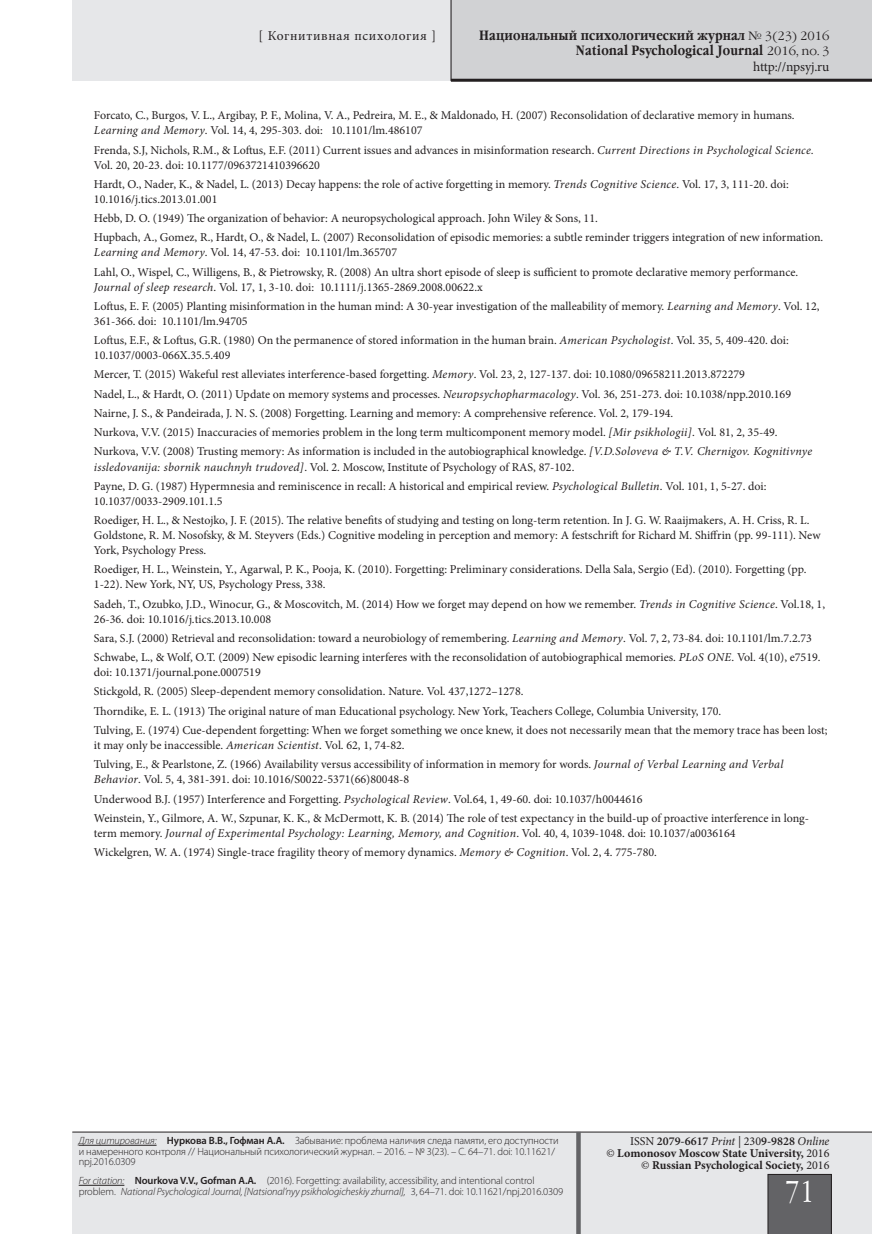
<style>
.page{position:relative;width:872px;height:1234px;background:#fff}
.page>*{position:absolute;margin:0;border:0;box-sizing:border-box;transform-origin:0 0}
.t1{font:30px "Garamond Narrow C";color:#fff}
.t2{font:700 13.5px/15px "Garamond Narrow C";letter-spacing:.01em;color:#231f20;text-align:right}
.t3{font:13.5px "Minion Pro";letter-spacing:.045em;color:#231f20}
.t4{font:13.5px "Minion Pro";letter-spacing:-.015em;color:#231f20}
.t5{font:12px/19.2px "Minion Pro";color:#231f20}
.t6{font:700 12px/12px "Minion Pro";color:#231f20;text-align:right}
.t7{font:300 10.5px/10.5px "Myriad Pro";letter-spacing:-.01em;color:#231f20}
.s1{font-family:"Garamond C";font-weight:400;font-size:12px}
.s2{font-style:italic}
.s3{font-weight:600}
.s4{font-weight:400}
.s5{font-weight:400;font-style:italic}
</style>
<div class="page">
<div style="left:72px;top:0;width:800px;height:81px;background:#e6e7e9"></div>
<div style="left:451px;top:0;width:421px;height:81px;background:#d1d2d4"></div>
<div style="left:72px;top:1132px;width:800px;height:101px;background:#e6e7e9"></div>
<hr style="left:72px;top:1131px;width:800px;height:1px;background:#231f20">
<div style="left:767px;top:1173px;width:64px;height:60px;background:#636366"></div>
<hr style="left:451px;top:79px;width:421px;height:3px;background:#231f20">
<div style="left:576px;top:1131px;width:5px;height:102px;background:#636366"></div>
<hr style="left:451px;top:0;width:1px;height:81px;background:#231f20">
<hr style="left:79px;top:1144px;width:78px;height:1px;background:#231f20">
<hr style="left:79px;top:1184px;width:45px;height:1px;background:#231f20">
<p class="t3" style="left:259px;top:26px;width:179px">[ Когнитивная психология ]</p>
<p class="t2" style="left:479px;top:28px;width:352px">Национальный психологический журнал <span class="s1">№ 3(23) 2016<br></span>National Psychological Journal <span class="s1">2016, no. 3</span></p>
<p class="t4" style="left:753px;top:57px;width:78px">http://npsyj.ru</p>
<p class="t5" style="left:94px;top:108px;width:702px;line-height:15px">Forcato, C., Burgos, V. L., Argibay, P. F., Molina, V. A., Pedreira, M. E., &amp; Maldonado, H. (2007) Reconsolidation of declarative memory in humans.<br><span class="s2">Learning and Memory</span>. Vol. 14, 4, 295-303. doi: 10.1101/lm.486107</p>
<p class="t5" style="left:94px;top:142px;width:721px;line-height:15px">Frenda, S.J, Nichols, R.M., &amp; Loftus, E.F. (2011) Current issues and advances in misinformation research. <span class="s2">Current Directions in Psychological Science.<br></span>Vol. 20, 20-23. doi: 10.1177/0963721410396620</p>
<p class="t5" style="left:94px;top:176px;width:696px;line-height:15px">Hardt, O., Nader, K., &amp; Nadel, L. (2013) Decay happens: the role of active forgetting in memory. <span class="s2">Trends Cognitive Science</span>. Vol. 17, 3, 111-20. doi:<br>10.1016/j.tics.2013.01.001</p>
<p class="t5" style="left:94px;top:209px;width:731px">Hebb, D. O. (1949) The organization of behavior: A neuropsychological approach. John Wiley &amp; Sons, 11.<br>Hupbach, A., Gomez, R., Hardt, O., &amp; Nadel, L. (2007) Reconsolidation of episodic memories: a subtle reminder triggers integration of new information.</p>
<p class="t5" style="left:94px;top:243px;width:705px"><span class="s2">Learning and Memory</span>. Vol. 14, 47-53. doi: 10.1101/lm.365707<br>Lahl, O., Wispel, C., Willigens, B., &amp; Pietrowsky, R. (2008) An ultra short episode of sleep is sufficient to promote declarative memory performance.</p>
<p class="t5" style="left:94px;top:277px;width:727px"><span class="s2">Journal of sleep research</span>. Vol. 17, 1, 3-10. doi: 10.1111/j.1365-2869.2008.00622.x<br>Loftus, E. F. (2005) Planting misinformation in the human mind: A 30-year investigation of the malleability of memory. <span class="s2">Learning and Memory</span>. Vol. 12,</p>
<p class="t5" style="left:94px;top:311px;width:696px">361-366. doi: 10.1101/lm.94705<br>Loftus, E.F., &amp; Loftus, G.R. (1980) On the permanence of stored information in the human brain. <span class="s2">American Psychologist</span>. Vol. 35, 5, 409-420. doi:</p>
<p class="t5" style="left:94px;top:346px;width:720px">10.1037/0003-066X.35.5.409<br>Mercer, T. (2015) Wakeful rest alleviates interference-based forgetting. <span class="s2">Memory</span>. Vol. 23, 2, 127-137. doi: 10.1080/09658211.2013.872279<br>Nadel, L., &amp; Hardt, O. (2011) Update on memory systems and processes. <span class="s2">Neuropsychopharmacology</span>. Vol. 36, 251-273. doi: 10.1038/npp.2010.169<br>Nairne, J. S., &amp; Pandeirada, J. N. S. (2008) Forgetting. Learning and memory: A comprehensive reference. Vol. 2, 179-194.<br>Nurkova, V.V. (2015) Inaccuracies of memories problem in the long term multicomponent memory model. <span class="s2">[Mir psikhologii]</span>. Vol. 81, 2, 35-49.<br>Nurkova, V.V. (2008) Trusting memory: As information is included in the autobiographical knowledge. <span class="s2">[V.D.Soloveva &amp; T.V. Chernigov. Kognitivnye</span></p>
<p class="t5" style="left:94px;top:457px;width:674px"><span class="s2">issledovanija: sbornik nauchnyh trudoved]</span>. Vol. 2. Moscow, Institute of Psychology of RAS, 87-102.<br>Payne, D. G. (1987) Hypermnesia and reminiscence in recall: A historical and empirical review. <span class="s2">Psychological Bulletin</span>. Vol. 101, 1, 5-27. doi:</p>
<p class="t5" style="left:94px;top:491px;width:717px">10.1037/0033-2909.101.1.5<br>Roediger, H. L., &amp; Nestojko, J. F. (2015). The relative benefits of studying and testing on long-term retention. In J. G. W. Raaijmakers, A. H. Criss, R. L.</p>
<p class="t5" style="left:94px;top:527px;width:728px;line-height:15px">Goldstone, R. M. Nosofsky, &amp; M. Steyvers (Eds.) Cognitive modeling in perception and memory: A festschrift for Richard M. Shiffrin (pp. 99-111). New<br>York, Psychology Press.</p>
<p class="t5" style="left:94px;top:562px;width:714px;line-height:15px">Roediger, H. L., Weinstein, Y., Agarwal, P. K., Pooja, K. (2010). Forgetting: Preliminary considerations. Della Sala, Sergio (Ed). (2010). Forgetting (pp.<br>1-22). New York, NY, US, Psychology Press, 338.</p>
<p class="t5" style="left:94px;top:596px;width:732px;line-height:15px">Sadeh, T., Ozubko, J.D., Winocur, G., &amp; Moscovitch, M. (2014) How we forget may depend on how we remember. <span class="s2">Trends in Cognitive Science</span>. Vol.18, 1,<br>26-36. doi: 10.1016/j.tics.2013.10.008</p>
<p class="t5" style="left:94px;top:628px;width:728px">Sara, S.J. (2000) Retrieval and reconsolidation: toward a neurobiology of remembering. <span class="s2">Learning and Memory</span>. Vol. 7, 2, 73-84. doi: 10.1101/lm.7.2.73<br>Schwabe, L., &amp; Wolf, O.T. (2009) New episodic learning interferes with the reconsolidation of autobiographical memories. <span class="s2">PLoS ONE</span>. Vol. 4(10), e7519.</p>
<p class="t5" style="left:94px;top:662px;width:735px">doi: 10.1371/journal.pone.0007519<br>Stickgold, R. (2005) Sleep-dependent memory consolidation. Nature. Vol. 437,1272–1278.<br>Thorndike, E. L. (1913) The original nature of man Educational psychology. New York, Teachers College, Columbia University, 170.<br>Tulving, E. (1974) Cue-dependent forgetting: When we forget something we once knew, it does not necessarily mean that the memory trace has been lost;</p>
<p class="t5" style="left:94px;top:735px;width:691px">it may only be inaccessible. <span class="s2">American Scientist</span>. Vol. 62, 1, 74-82.<br>Tulving, E., &amp; Pearlstone, Z. (1966) Availability versus accessibility of information in memory for words. <span class="s2">Journal of Verbal Learning and Verbal</span></p>
<p class="t5" style="left:94px;top:769px;width:716px"><span class="s2">Behavior</span>. Vol. 5, 4, 381-391. doi: 10.1016/S0022-5371(66)80048-8<br>Underwood B.J. (1957) Interference and Forgetting. <span class="s2">Psychological Review</span>. Vol.64, 1, 49-60. doi: 10.1037/h0044616<br>Weinstein, Y., Gilmore, A. W., Szpunar, K. K., &amp; McDermott, K. B. (2014) The role of test expectancy in the build-up of proactive interference in long-</p>
<p class="t5" style="left:94px;top:823px;width:643px">term memory. <span class="s2">Journal of Experimental Psychology: Learning, Memory, and Cognition</span>. Vol. 40, 4, 1039-1048. doi: 10.1037/a0036164<br>Wickelgren, W. A. (1974) Single-trace fragility theory of memory dynamics. <span class="s2">Memory &amp; Cognition</span>. Vol. 2, 4. 775-780.</p>
<p class="t7" style="left:79px;top:1134px;width:481px"><span class="s2">Для цитирования:</span> <span class="s3">Нуркова В.В., Гофман А.А.</span> Забывание: проблема наличия следа памяти, его доступности и намеренного контроля // Национальный психологический журнал. – 2016. – № 3(23). – С. 64–71. doi: 10.11621/ npj.2016.0309</p>
<p class="t7" style="left:79px;top:1174px;width:486px"><span class="s2">For citation:</span> <span class="s3">Nourkova V.V., Gofman A.A.</span> (2016). Forgetting: availability, accessibility, and intentional control problem. <span class="s2">National Psychological Journal, [Natsional’nyy psikhologicheskiy zhurnal],</span> 3, 64–71. doi: 10.11621/npj.2016.0309</p>
<p class="t6" style="left:606px;top:1134px;width:225px"><span class="s4">ISSN</span> <span class="s3">2079-6617</span> <span class="s5">Print</span> <span class="s4">| 230</span><span class="s3">9-9828</span> <span class="s5">Online<br>©</span> Lomonosov Moscow State University, <span class="s4">2016 ©</span> Russian Psychological Society, <span class="s4">2016</span></p>
<h1 class="t1" style="left:785px;top:1175px;width:31px">71</h1>
</div>
